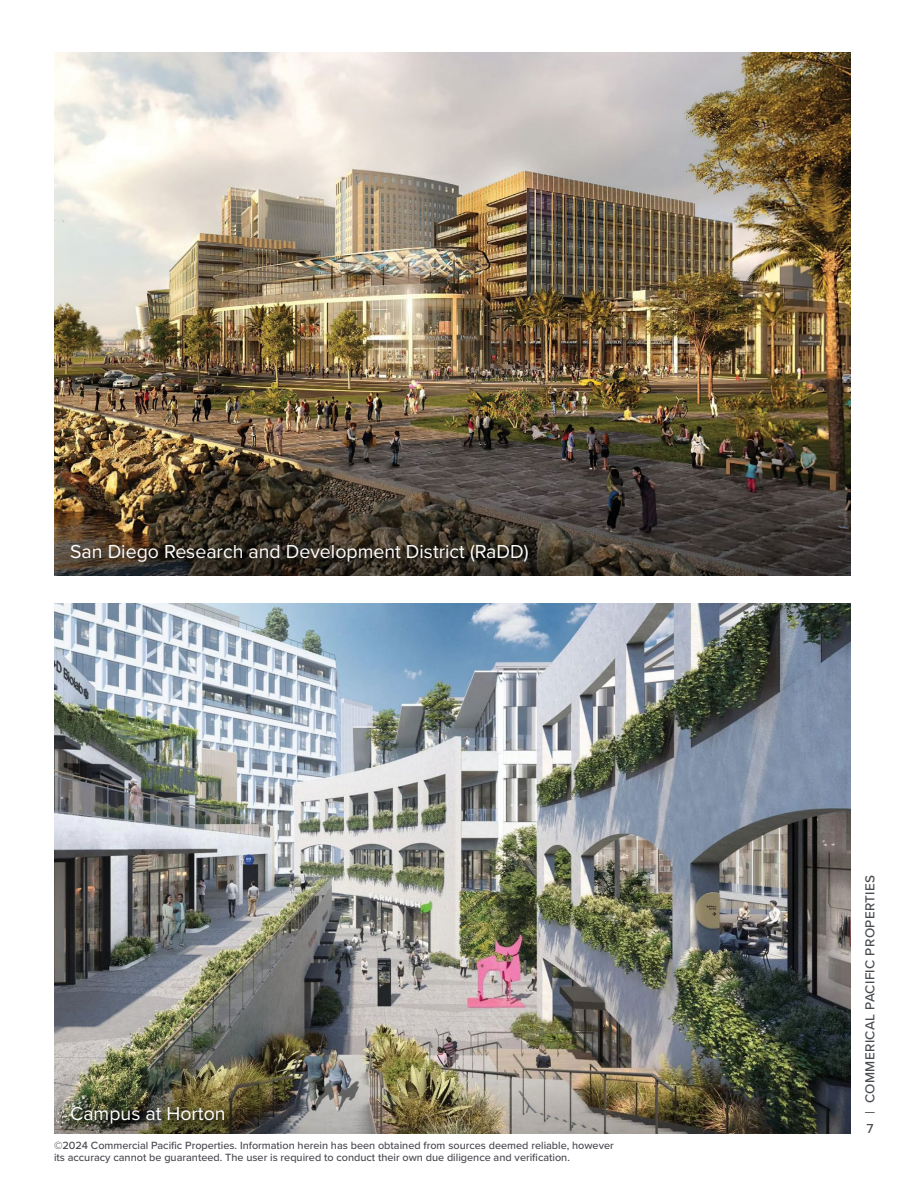
<style>
.page{position:relative;width:918px;height:1188px;background:#fff}
.page>*{position:absolute;margin:0;border:0;box-sizing:border-box;transform-origin:0 0}
.t1{font:19.5px "Proxima Nova";color:#fff}
.t2{font:500 13.5px "Proxima Nova";letter-spacing:.025em;color:#484c50}
.t3{font:500 10.8px/12px "Proxima Nova";color:#494850}
</style>
<div class="page">
<img style="left:54px;top:603px;width:796px;height:531px">
<img style="left:54px;top:52px;width:796px;height:523px">
<div style="left:69px;top:541px;width:472px;height:33px;background:#000;opacity:.75"></div>
<div style="left:69px;top:1104px;width:168px;height:32px;background:#000;opacity:.75"></div>
<h1 class="t1" style="left:70px;top:537px;width:460px">San Diego Research and Development District (RaDD)</h1>
<h1 class="t1" style="left:70px;top:1099px;width:157px">Campus at Horton</h1>
<p class="t3" style="left:54px;top:1139px;width:561px">©2024 Commercial Pacific Properties. Information herein has been obtained from sources deemed reliable, however its accuracy cannot be guaranteed. The user is required to conduct their own due diligence and verification.</p>
<p class="t2" style="left:860px;top:1114px;width:241px;rotate:-90deg">| COMMERICAL PACIFIC PROPERTIES</p>
<p class="t2" style="left:867px;top:1118px;width:9px">7</p>
</div>
